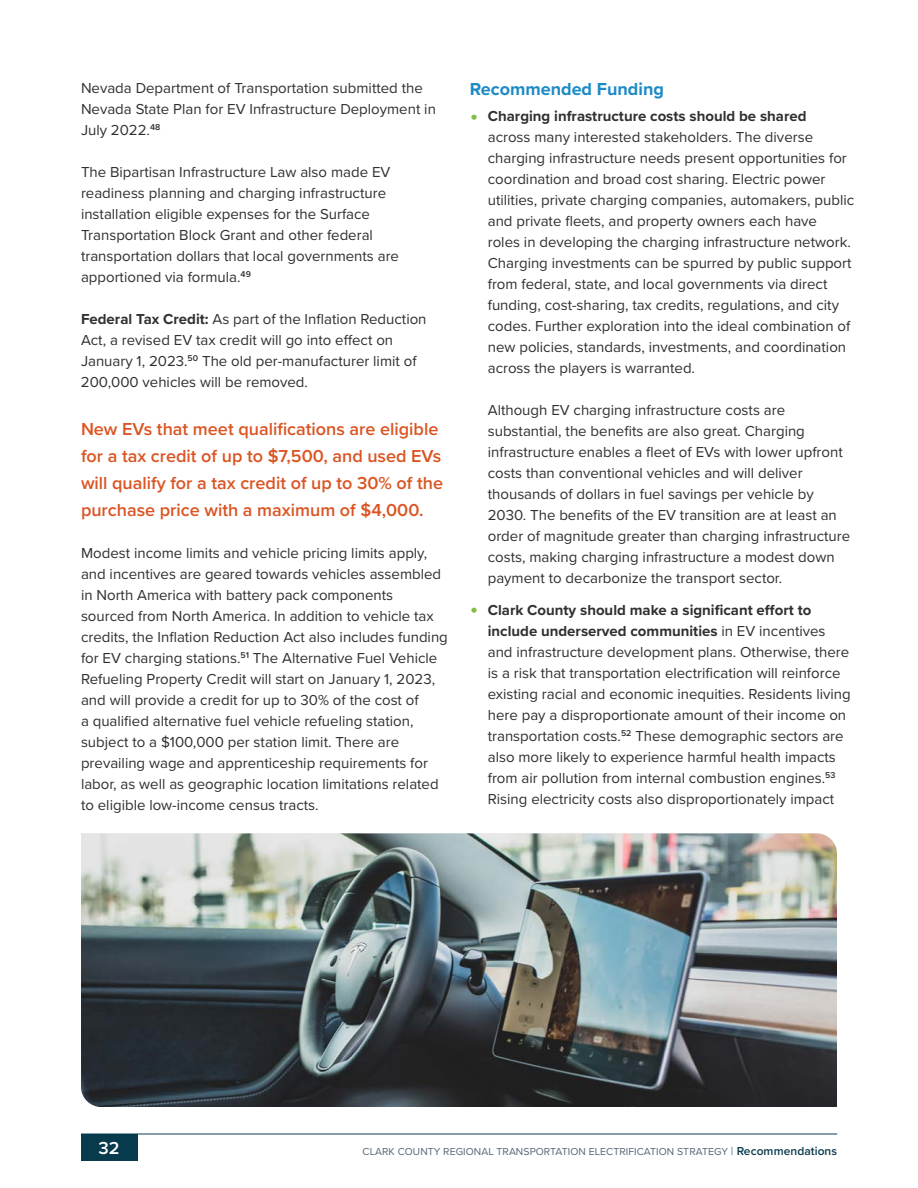
<style>
.page{position:relative;width:918px;height:1188px;background:#fff}
.page>*{position:absolute;margin:0;border:0;box-sizing:border-box;transform-origin:0 0}
.BQ_Pull_Quote{font:600 18px/27px "Proxima Nova";color:#db5422}
.t1{font:700 18px "Proxima Nova";color:#1c8ac7}
.t2{font:600 18px "Proxima Nova";color:#fff}
.P_Body_Text_10PT{font:15px/21px "Proxima Nova";color:#312f30}
.P_Body_Text_10PT_LeadIn{font:15px/21px "Proxima Nova";color:#312f30}
.t3{font:10.5px "Proxima Nova";letter-spacing:.005em;color:#556879}
.s1{font-weight:700}
.s2{font-size:24px;color:#7fbe41}
.s3{font-size:12px}
.s4{font-weight:600;font-size:12px;color:#083a4e}
</style>
<div class="page">
<div style="left:81px;top:1134px;width:56px;height:27px;background:#083a4e"></div>
<hr style="left:81px;top:1134px;width:756px;height:1px;background:#083a4e">
<img style="left:81px;top:833px;width:756px;height:274px">
<p class="P_Body_Text_10PT_LeadIn" style="left:81px;top:77px;width:356px">Nevada Department of Transportation submitted the<br>Nevada State Plan for EV Infrastructure Deployment in<br>July 2022.<sup>48</sup></p>
<p class="P_Body_Text_10PT" style="left:81px;top:161px;width:320px">The Bipartisan Infrastructure Law also made EV readiness planning and charging infrastructure installation eligible expenses for the Surface Transportation Block Grant and other federal transportation dollars that local governments are apportioned via formula.<sup>49</sup></p>
<p class="P_Body_Text_10PT_LeadIn" style="left:81px;top:308px;width:347px"><span class="s1">Federal Tax Credit:</span> As part of the Inflation Reduction Act, a revised EV tax credit will go into effect on January 1, 2023.<sup>50</sup> The old per-manufacturer limit of 200,000 vehicles will be removed.</p>
<p class="BQ_Pull_Quote" style="left:81px;top:415px;width:364px">New EVs that meet qualifications are eligible for a tax credit of up to $7,500, and used EVs will qualify for a tax credit of up to 30% of the purchase price with a maximum of $4,000.</p>
<p class="P_Body_Text_10PT" style="left:81px;top:542px;width:368px">Modest income limits and vehicle pricing limits apply, and incentives are geared towards vehicles assembled in North America with battery pack components sourced from North America. In addition to vehicle tax credits, the Inflation Reduction Act also includes funding for EV charging stations.<sup>51</sup> The Alternative Fuel Vehicle Refueling Property Credit will start on January 1, 2023, and will provide a credit for up to 30% of the cost of<br>a qualified alternative fuel vehicle refueling station, subject to a $100,000 per station limit. There are prevailing wage and apprenticeship requirements for labor, as well as geographic location limitations related to eligible low-income census tracts.</p>
<h3 class="t1" style="left:470px;top:76px;width:196px">Recommended Funding</h3>
<p class="P_Body_Text_10PT" style="left:488px;top:105px;width:368px;text-indent:-18px"><span class="s2">•</span> <span class="s1">Charging infrastructure costs should be shared<br></span>across many interested stakeholders. The diverse charging infrastructure needs present opportunities for coordination and broad cost sharing. Electric power utilities, private charging companies, automakers, public and private fleets, and property owners each have<br>roles in developing the charging infrastructure network.<br>Charging investments can be spurred by public support from federal, state, and local governments via direct funding, cost-sharing, tax credits, regulations, and city codes. Further exploration into the ideal combination of new policies, standards, investments, and coordination across the players is warranted.</p>
<p class="P_Body_Text_10PT" style="left:488px;top:399px;width:364px">Although EV charging infrastructure costs are substantial, the benefits are also great. Charging infrastructure enables a fleet of EVs with lower upfront costs than conventional vehicles and will deliver thousands of dollars in fuel savings per vehicle by 2030. The benefits of the EV transition are at least an order of magnitude greater than charging infrastructure costs, making charging infrastructure a modest down payment to decarbonize the transport sector.</p>
<p class="P_Body_Text_10PT" style="left:488px;top:599px;width:364px;text-indent:-18px"><span class="s2">•</span> <span class="s1">Clark County should make a significant effort to include underserved communities</span> in EV incentives and infrastructure development plans. Otherwise, there is a risk that transportation electrification will reinforce existing racial and economic inequities. Residents living here pay a disproportionate amount of their income on transportation costs.<sup>52</sup> These demographic sectors are also more likely to experience harmful health impacts from air pollution from internal combustion engines.<sup>53<br></sup>Rising electricity costs also disproportionately impact</p>
<p class="t2" style="left:99px;top:1134px;width:23px">32</p>
<p class="t3" style="left:363px;top:1143px;width:476px">CLARK COUNTY REGIONAL TRANSPORTATION ELECTRIFICATION STRATEGY <span class="s3">|</span> <span class="s4">Recommendations</span></p>
</div>
